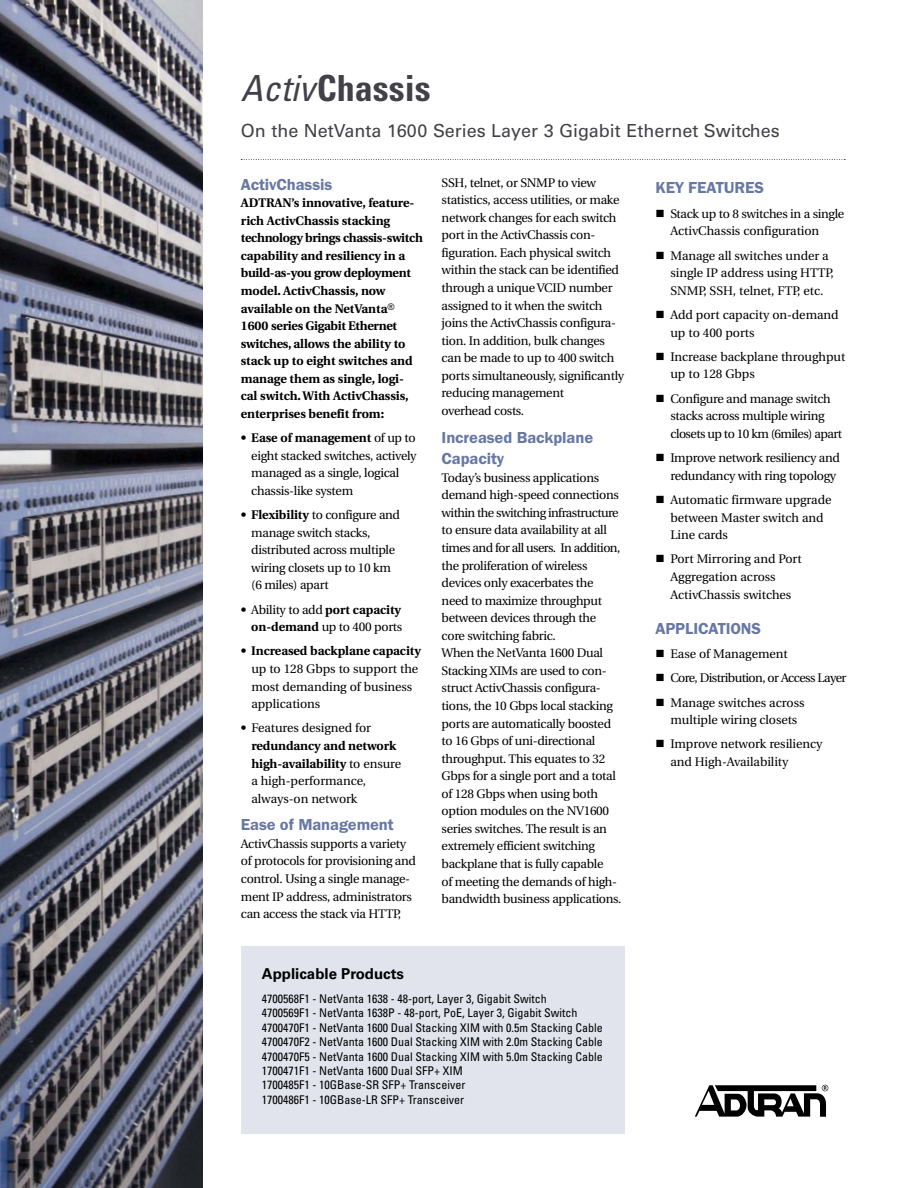
<style>
.page{position:relative;width:918px;height:1188px;background:#fff}
.page>*{position:absolute;margin:0;border:0;box-sizing:border-box;transform-origin:0 0}
.t1{font:700 condensed 36px "Univers";color:#424149}
.t2{font:18px "Univers";color:#424149}
.t3{font:600 16.5px/21px "Franklin Got ITC";letter-spacing:-.005em;color:#6778a4}
.t4{font:700 15px "Univers";color:#000}
.t5{font:12.45px/17.5px "Utopia";letter-spacing:-.025em;color:#000}
.t6{font:12.45px/17.5px "Utopia";letter-spacing:-.005em;color:#000}
.t7{font:700 12.45px/17.5px "Utopia";letter-spacing:-.005em;color:#000}
.t8{font:condensed 12px/14.4px "Univers";color:#000}
.s1{font-weight:400;font-style:italic}
.s2{font-weight:700}
</style>
<div class="page">
<div style="left:241px;top:946px;width:383px;height:188px;background:#e1e4ed"></div>
<img style="left:0;top:0;width:202px;height:1188px">
<svg style="left:695px;top:1085px;width:133px;height:32px"></svg>
<svg style="left:241px;top:159px;width:604px;height:1px"></svg>
<h1 class="t1" style="left:241px;top:66px;width:192px"><span class="s1">Activ</span>Chassis</h1>
<h2 class="t2" style="left:241px;top:120px;width:541px">On the NetVanta 1600 Series Layer 3 Gigabit Ethernet Switches</h2>
<h3 class="t3" style="left:241px;top:174px;width:93px">ActivChassis</h3>
<p class="t7" style="left:241px;top:194px;width:184px">ADTRAN’s innovative, feature&shy;rich ActivChassis stacking technology brings chassis-switch capability and resiliency in a build-as-you grow deployment model. ActivChassis, now available on the NetVanta<sup>®<br></sup>1600 series Gigabit Ethernet switches, allows the ability to stack up to eight switches and manage them as single, logi&shy;cal switch. With ActivChassis, enterprises benefit from:</p>
<p class="t5" style="left:251px;top:429px;width:167px;text-indent:-10px"><span class="s2">• Ease of management</span> of up to eight stacked switches, actively managed as a single, logical chassis-like system</p>
<p class="t5" style="left:251px;top:506px;width:150px;text-indent:-10px"><span class="s2">• Flexibility</span> to configure and manage switch stacks, distributed across multiple wiring closets up to 10 km (6 miles) apart</p>
<p class="t5" style="left:241px;top:601px;width:163px;text-align:right"><span class="s2">•</span> Ability to add <span class="s2">port capacity on-demand</span> up to 400 ports</p>
<p class="t7" style="left:241px;top:643px;width:182px">• Increased backplane capacity</p>
<p class="t6" style="left:251px;top:660px;width:168px">up to 128 Gbps to support the most demanding of business applications</p>
<p class="t6" style="left:251px;top:720px;width:151px;text-indent:-10px"><span class="s2">•</span> Features designed for <span class="s2">redundancy and network high-availability</span> to ensure a high-performance, always-on network</p>
<h3 class="t3" style="left:241px;top:814px;width:154px">Ease of Management</h3>
<p class="t5" style="left:241px;top:835px;width:177px">ActivChassis supports a variety of protocols for provisioning and control. Using a single manage&shy;ment IP address, administrators can access the stack via HTTP,</p>
<p class="t5" style="left:442px;top:174px;width:184px">SSH, telnet, or SNMP to view statistics, access utilities, or make network changes for each switch port in the ActivChassis con&shy;figuration. Each physical switch within the stack can be identified through a unique VCID number assigned to it when the switch joins the ActivChassis configura&shy;tion. In addition, bulk changes can be made to up to 400 switch ports simultaneously, significantly reducing management<br>overhead costs.</p>
<h3 class="t3" style="left:442px;top:427px;width:153px">Increased Backplane<br>Capacity</h3>
<p class="t5" style="left:442px;top:469px;width:181px">Today’s business applications demand high-speed connections within the switching infrastructure to ensure data availability at all times and for all users. In addition, the proliferation of wireless devices only exacerbates the need to maximize throughput between devices through the core switching fabric.<br>When the NetVanta 1600 Dual<br>Stacking XIMs are used to con&shy;struct ActivChassis configura&shy;tions, the 10 Gbps local stacking ports are automatically boosted to 16 Gbps of uni-directional throughput. This equates to 32<br>Gbps for a single port and a total of 128 Gbps when using both option modules on the NV1600 series switches. The result is an extremely efficient switching backplane that is fully capable<br>of meeting the demands of high&shy;bandwidth business applications.</p>
<p class="t4" style="left:262px;top:965px;width:144px">Applicable Products</p>
<p class="t8" style="left:262px;top:991px;width:342px">4700568F1 - NetVanta 1638 - 48-port, Layer 3, Gigabit Switch<br>4700569F1 - NetVanta 1638P - 48-port, PoE, Layer 3, Gigabit Switch 4700470F1 - NetVanta 1600 Dual Stacking XIM with 0.5m Stacking Cable 4700470F2 - NetVanta 1600 Dual Stacking XIM with 2.0m Stacking Cable 4700470F5 - NetVanta 1600 Dual Stacking XIM with 5.0m Stacking Cable 1700471F1 - NetVanta 1600 Dual SFP+ XIM<br>1700485F1 - 10GBase-SR SFP+ Transceiver<br>1700486F1 - 10GBase-LR SFP+ Transceiver</p>
<h3 class="t3" style="left:655px;top:178px;width:110px">KEY FEATURES</h3>
<p class="t5" style="left:670px;top:205px;width:175px">Stack up to 8 switches in a single<br>ActivChassis configuration</p>
<p class="t6" style="left:670px;top:247px;width:165px">Manage all switches under a single IP address using HTTP,<br>SNMP, SSH, telnet, FTP, etc.</p>
<p class="t6" style="left:670px;top:306px;width:170px">Add port capacity on-demand up to 400 ports</p>
<p class="t6" style="left:670px;top:348px;width:176px">Increase backplane throughput up to 128 Gbps</p>
<p class="t5" style="left:670px;top:390px;width:173px">Configure and manage switch stacks across multiple wiring closets up to 10 km (6miles) apart</p>
<p class="t5" style="left:670px;top:449px;width:171px">Improve network resiliency and redundancy with ring topology</p>
<p class="t6" style="left:670px;top:491px;width:163px">Automatic firmware upgrade between Master switch and<br>Line cards</p>
<p class="t6" style="left:670px;top:551px;width:133px">Port Mirroring and Port<br>Aggregation across<br>ActivChassis switches</p>
<h3 class="t3" style="left:655px;top:618px;width:107px">APPLICATIONS</h3>
<p class="t5" style="left:670px;top:642px;width:177px;line-height:24.3px">Ease of Management<br>Core, Distribution, or Access Layer<br>Manage switches across</p>
<p class="t6" style="left:670px;top:708px;width:154px;line-height:24.3px">multiple wiring closets<br>Improve network resiliency</p>
<p class="t6" style="left:670px;top:753px;width:119px">and High-Availability</p>
</div>
